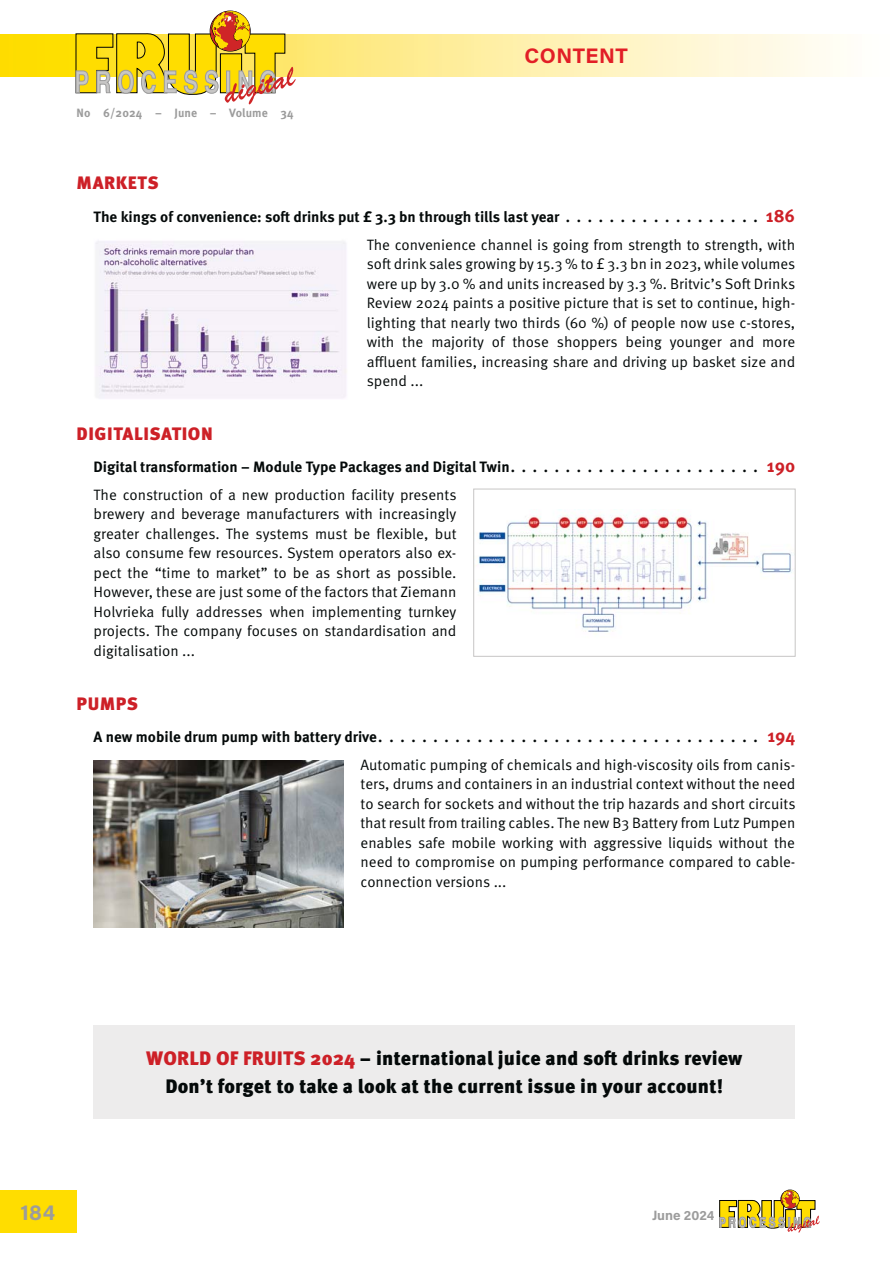
<style>
.page{position:relative;width:893px;height:1263px;background:#fff}
.page>*{position:absolute;margin:0;border:0;box-sizing:border-box;transform-origin:0 0}
.t1{font:700 21px "Acumin Pro";letter-spacing:.02em;color:#e21e26}
.t2{font:700 21px "Acumin Pro";color:#9c9c9c}
.t3{font:900 19.5px/28.5px "Meta Pro";letter-spacing:.005em;color:#040909;text-align:center}
.t4{font:900 18px "Meta Pro";letter-spacing:.03em;color:#cd2027}
.t5{font:15px/19.5px "Meta Pro Norm";color:#040909;text-align:justify}
.t6{font:700 15px "Meta Pro";color:#040909}
.t7{font:700 13.5px "Acumin Pro";color:#9c9c9c}
.t8{font:700 12px "Meta Pro";letter-spacing:.01em;color:#9c9c9c}
.s1{font-size:18px;color:#cd2027}
.s2{color:#cd2027}
</style>
<div class="page">
<svg style="left:0;top:34px;width:840px;height:43px"></svg>
<div style="left:0;top:1191px;width:77px;height:42px;background:#fd0"></div>
<svg style="left:719px;top:1189px;width:101px;height:44px"></svg>
<svg style="left:75px;top:10px;width:221px;height:94px"></svg>
<img style="left:475px;top:512px;width:318px;height:120px">
<div style="left:473px;top:489px;width:322px;height:168px;border:1px solid #c7c6c5"></div>
<img style="left:95px;top:241px;width:252px;height:158px">
<img style="left:94px;top:760px;width:250px;height:167px">
<div style="left:94px;top:1025px;width:701px;height:93px;background:#edecec"></div>
<p class="t8" style="left:77px;top:109px;width:218px">No 6/2024 – June – Volume 34</p>
<h1 class="t1" style="left:525px;top:46px;width:105px">CONTENT</h1>
<p class="t4" style="left:77px;top:177px;width:84px">MARKETS</p>
<p class="t6" style="left:94px;top:211px;width:703px">The kings of convenience: soft drinks put £ 3.3 bn through tills last year . . . . . . . . . . . . . . . . . . <span class="s1">186</span></p>
<p class="t5" style="left:367px;top:236px;width:430px">The convenience channel is going from strength to strength, with soft drink sales growing by 15.3 % to £ 3.3 bn in 2023, while volumes were up by 3.0 % and units increased by 3.3 %. Britvic’s Soft Drinks Review 2024 paints a positive picture that is set to continue, high&shy;lighting that nearly two thirds (60 %) of people now use c-stores, with the majority of those shoppers being younger and more affluent families, increasing share and driving up basket size and spend ...</p>
<p class="t4" style="left:77px;top:427px;width:138px">DIGITALISATION</p>
<p class="t6" style="left:94px;top:461px;width:703px">Digital transformation – Module Type Packages and Digital Twin. . . . . . . . . . . . . . . . . . . . . . . <span class="s1">190</span></p>
<p class="t5" style="left:94px;top:487px;width:364px">The construction of a new production facility presents brewery and beverage manufacturers with increasingly greater challenges. The systems must be flexible, but also consume few resources. System operators also ex&shy;pect the “time to market” to be as short as possible.<br>However, these are just some of the factors that Ziemann Holvrieka fully addresses when implementing turnkey projects. The company focuses on standardisation and digitalisation ...</p>
<p class="t4" style="left:77px;top:697px;width:63px">PUMPS</p>
<p class="t6" style="left:94px;top:731px;width:703px">A new mobile drum pump with battery drive. . . . . . . . . . . . . . . . . . . . . . . . . . . . . . . . . . . <span class="s1">194</span></p>
<p class="t5" style="left:361px;top:756px;width:436px">Automatic pumping of chemicals and high-viscosity oils from canis&shy;ters, drums and containers in an industrial context without the need to search for sockets and without the trip hazards and short circuits that result from trailing cables. The new B3 Battery from Lutz Pumpen enables safe mobile working with aggressive liquids without the need to compromise on pumping performance compared to cable&shy;connection versions ...</p>
<h2 class="t3" style="left:146px;top:1046px;width:598px"><span class="s2">WORLD OF FRUITS 2024</span> – international juice and soft drinks review<br>Don’t forget to take a look at the current issue in your account!</h2>
<h1 class="t2" style="left:20px;top:1203px;width:36px">184</h1>
<p class="t7" style="left:652px;top:1209px;width:64px">June 2024</p>
</div>
